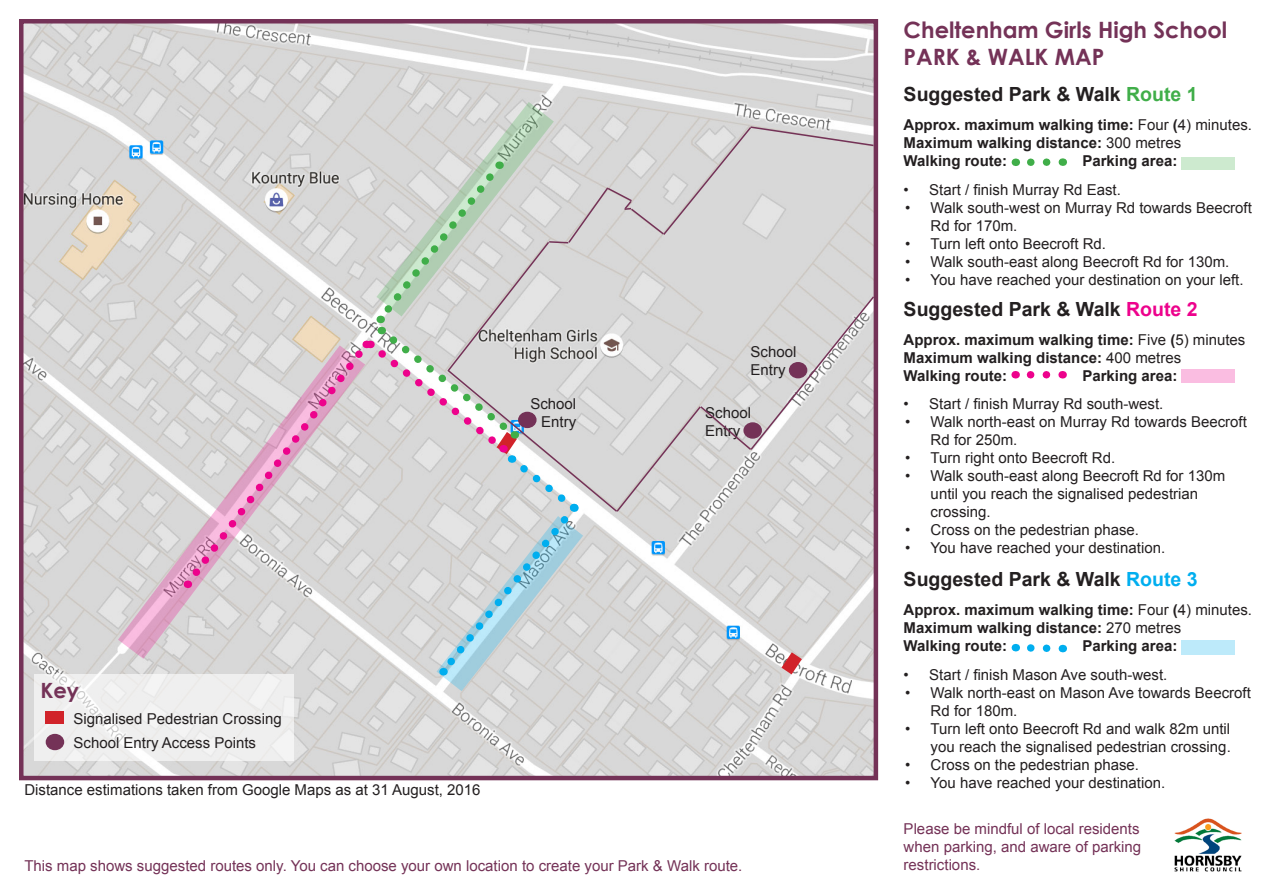
<style>
.page{position:relative;width:1263px;height:893px;background:#fff}
.page>*{position:absolute;margin:0;border:0;box-sizing:border-box;transform-origin:0 0}
.t1{font:700 22.5px "Century Gothic";color:#743257}
.t2{font:700 21px "Century Gothic";color:#743257}
.t3{font:700 19.5px "Arial";color:#231f20}
.t4{font:15px/18px "Arial";color:#231f20}
.t5{font:700 15px/18px "Arial";color:#231f20}
.t6{font:15px/18px "Arial";color:#743257;text-align:justify}
.s1{color:#40ae49}
.s2{font-weight:400}
.s3{color:#ed028c}
.s4{color:#00aeef}
</style>
<div class="page">
<img style="left:24px;top:24px;width:849px;height:751px">
<div style="left:19px;top:19px;width:859px;height:761px;border:4px solid #743257"></div>
<div style="left:34px;top:674px;width:260px;height:87px;background:#efefef"></div>
<div style="left:46px;top:711px;width:18px;height:13px;background:#d1232a"></div>
<div style="left:46px;top:735px;width:17px;height:14px;background:#743257;border-radius:50%"></div>
<div style="left:46px;top:734px;width:18px;height:16px;border:2px solid #743257;border-radius:50%"></div>
<img style="left:1174px;top:818px;width:68px;height:54px">
<svg style="left:1027px;top:158px;width:20px;height:8px"></svg>
<div style="left:1181px;top:157px;width:53px;height:12px;background:#cdeacf"></div>
<svg style="left:1026px;top:371px;width:20px;height:7px"></svg>
<div style="left:1181px;top:369px;width:53px;height:13px;background:#fabde1"></div>
<svg style="left:1015px;top:643px;width:36px;height:9px"></svg>
<div style="left:1181px;top:641px;width:53px;height:14px;background:#bdeafa"></div>
<svg style="left:186px;top:340px;width:180px;height:243px"></svg>
<svg style="left:118px;top:345px;width:247px;height:314px;background:#dacfd5"></svg>
<svg style="left:366px;top:102px;width:510px;height:589px;background:#d5d6d6"></svg>
<p class="t4" style="left:750px;top:343px;width:47px">School<br>Entry</p>
<p class="t4" style="left:530px;top:394px;width:47px;text-align:right">School<br>Entry</p>
<p class="t4" style="left:705px;top:404px;width:47px">School<br>Entry</p>
<p class="t2" style="left:40px;top:675px;width:40px">Key</p>
<p class="t4" style="left:73px;top:710px;width:210px">Signalised Pedestrian Crossing</p>
<p class="t4" style="left:74px;top:734px;width:184px">School Entry Access Points</p>
<p class="t4" style="left:24px;top:781px;width:458px">Distance estimations taken from Google Maps as at 31 August, 2016</p>
<p class="t6" style="left:24px;top:856px;width:719px">This map shows suggested routes only. You can choose your own location to create your Park &amp; Walk route.</p>
<p class="t1" style="left:904px;top:13px;width:325px">Cheltenham Girls High School</p>
<p class="t1" style="left:904px;top:40px;width:202px">PARK &amp; WALK MAP</p>
<p class="t3" style="left:904px;top:82px;width:296px">Suggested Park &amp; Walk <span class="s1">Route 1</span></p>
<p class="t5" style="left:904px;top:116px;width:350px">Approx. maximum walking time: <span class="s2">Four</span> (<span class="s2">4) minutes.<br></span>Maximum walking distance: <span class="s2">300 metres</span></p>
<p class="t5" style="left:904px;top:152px;width:105px">Walking route:</p>
<p class="t5" style="left:1082px;top:152px;width:97px">Parking area:</p>
<p class="t4" style="left:904px;top:181px;width:219px">• Start / finish Murray Rd East.</p>
<p class="t4" style="left:931px;top:199px;width:323px;text-indent:-26px">• Walk south-west on Murray Rd towards Beecroft<br>Rd for 170m.</p>
<p class="t4" style="left:905px;top:235px;width:202px">• Turn left onto Beecroft Rd.</p>
<p class="t4" style="left:905px;top:253px;width:326px">• Walk south-east along Beecroft Rd for 130m.</p>
<p class="t4" style="left:905px;top:271px;width:340px">• You have reached your destination on your left.</p>
<p class="t3" style="left:904px;top:296px;width:296px">Suggested Park &amp; Walk <span class="s3">Route 2</span></p>
<p class="t5" style="left:904px;top:331px;width:343px">Approx. maximum walking time: <span class="s2">Five</span> (<span class="s2">5) minutes</span></p>
<p class="t5" style="left:904px;top:349px;width:279px">Maximum walking distance: <span class="s2">400 metres</span></p>
<p class="t5" style="left:904px;top:367px;width:105px">Walking route:</p>
<p class="t5" style="left:1082px;top:367px;width:97px">Parking area:</p>
<p class="t4" style="left:904px;top:395px;width:261px">• Start / finish Murray Rd south-west.</p>
<p class="t4" style="left:931px;top:413px;width:318px;text-indent:-26px">• Walk north-east on Murray Rd towards Beecroft<br>Rd for 250m.</p>
<p class="t4" style="left:905px;top:449px;width:212px">• Turn right onto Beecroft Rd.</p>
<p class="t4" style="left:931px;top:467px;width:296px;text-indent:-26px">• Walk south-east along Beecroft Rd for 130m until you reach the signalised pedestrian crossing.</p>
<p class="t4" style="left:905px;top:521px;width:235px">• Cross on the pedestrian phase.</p>
<p class="t4" style="left:905px;top:539px;width:262px">• You have reached your destination.</p>
<p class="t3" style="left:904px;top:566px;width:296px">Suggested Park &amp; Walk <span class="s4">Route 3</span></p>
<p class="t5" style="left:904px;top:601px;width:350px">Approx. maximum walking time: <span class="s2">Four</span> (<span class="s2">4) minutes.<br></span>Maximum walking distance: <span class="s2">270 metres</span></p>
<p class="t5" style="left:904px;top:637px;width:105px">Walking route:</p>
<p class="t5" style="left:1082px;top:637px;width:97px">Parking area:</p>
<p class="t4" style="left:904px;top:666px;width:265px">• Start / finish Mason Ave south-west.</p>
<p class="t4" style="left:931px;top:684px;width:322px;text-indent:-26px">• Walk north-east on Mason Ave towards Beecroft<br>Rd for 180m.</p>
<p class="t4" style="left:905px;top:720px;width:327px;text-align:right">• Turn left onto Beecroft Rd and walk 82m until you reach the signalised pedestrian crossing.</p>
<p class="t4" style="left:905px;top:756px;width:235px">• Cross on the pedestrian phase.</p>
<p class="t4" style="left:905px;top:774px;width:262px">• You have reached your destination.</p>
<p class="t6" style="left:904px;top:820px;width:239px">Please be mindful of local residents when parking, and aware of parking restrictions.</p>
</div>
